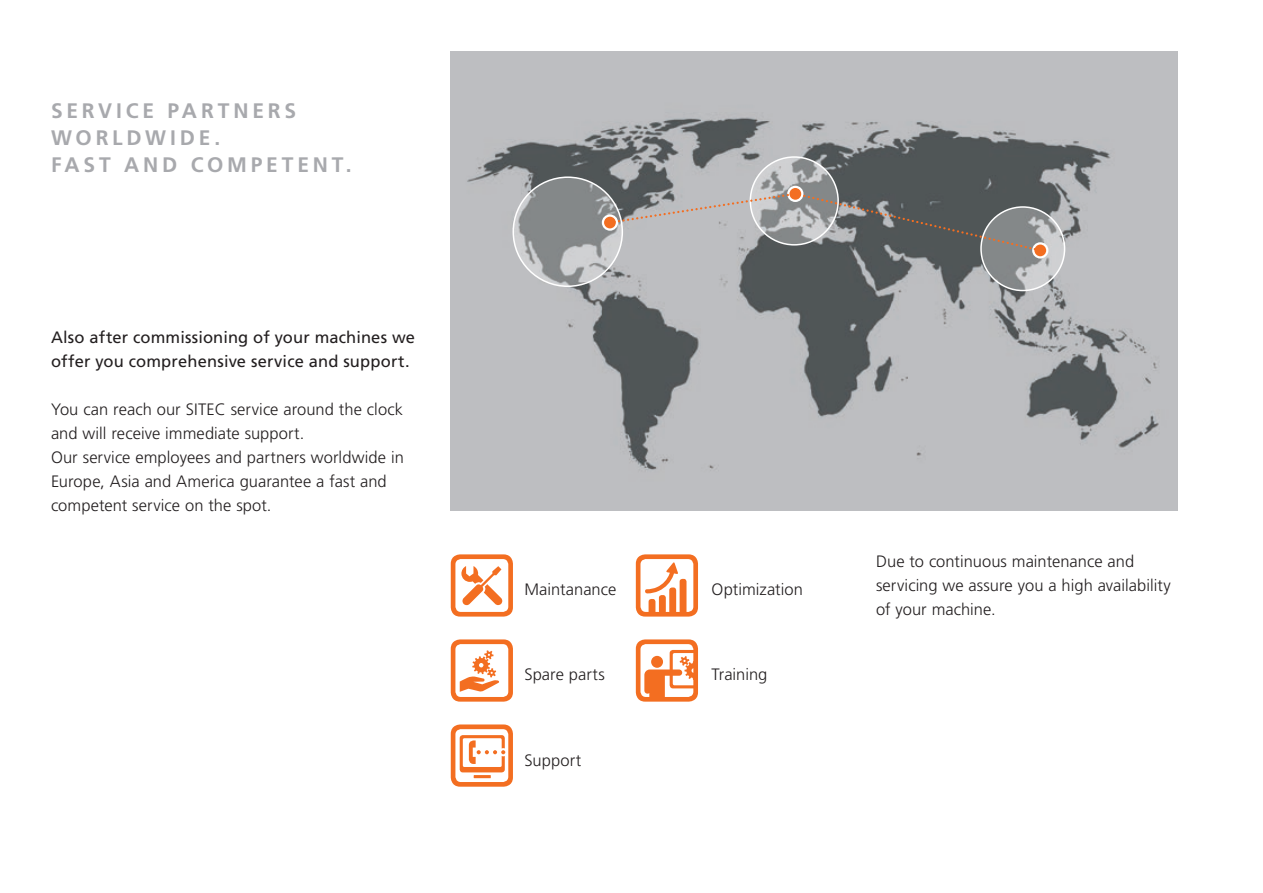
<style>
.page{position:relative;width:1263px;height:893px;background:#fff}
.page>*{position:absolute;margin:0;border:0;box-sizing:border-box;transform-origin:0 0}
.t1{font:700 21px "Frutiger";letter-spacing:.18em;color:#a8a9ad}
.t2{font:300 16.5px/24px "Frutiger";letter-spacing:.005em;color:#231f20}
.t3{font:16.5px "Frutiger";letter-spacing:.01em;color:#231f20}
</style>
<div class="page">
<hr style="left:1262px;top:0;width:1px;height:893px;background:#f36e21">
<img style="left:451px;top:51px;width:727px;height:460px">
<svg style="left:513px;top:177px;width:109px;height:109px;background:#9a9d9e"></svg>
<svg style="left:750px;top:157px;width:88px;height:88px;background:#aeb0b2"></svg>
<svg style="left:981px;top:207px;width:84px;height:84px;background:#adb0b1"></svg>
<div style="left:603px;top:216px;width:14px;height:14px;background:#f36e21;border-radius:50%"></div>
<div style="left:602px;top:214px;width:16px;height:17px;border:2px solid #fff;border-radius:50%"></div>
<svg style="left:788px;top:187px;width:14px;height:14px"></svg>
<div style="left:787px;top:186px;width:16px;height:16px;border:2px solid #fff;border-radius:50%"></div>
<svg style="left:1033px;top:243px;width:14px;height:14px"></svg>
<div style="left:1032px;top:242px;width:16px;height:17px;border:2px solid #fff;border-radius:50%"></div>
<svg style="left:610px;top:192px;width:431px;height:61px;background:#8a8b8b"></svg>
<svg style="left:636px;top:639px;width:62px;height:63px"></svg>
<svg style="left:636px;top:554px;width:62px;height:63px"></svg>
<svg style="left:451px;top:639px;width:62px;height:63px"></svg>
<svg style="left:451px;top:554px;width:62px;height:63px"></svg>
<svg style="left:451px;top:724px;width:62px;height:63px"></svg>
<p class="t1" style="left:51px;top:99px;width:247px">SERVICE PARTNERS</p>
<p class="t1" style="left:51px;top:126px;width:171px">WORLDWIDE.</p>
<p class="t1" style="left:51px;top:153px;width:302px">FAST AND COMPETENT.</p>
<p class="t3" style="left:51px;top:328px;width:366px">Also after commissioning of your machines we</p>
<p class="t3" style="left:51px;top:352px;width:360px">offer you comprehensive service and support.</p>
<p class="t2" style="left:51px;top:397px;width:353px">You can reach our SITEC service around the clock</p>
<p class="t2" style="left:51px;top:421px;width:255px">and will receive immediate support.</p>
<p class="t2" style="left:51px;top:445px;width:354px">Our service employees and partners worldwide in</p>
<p class="t2" style="left:51px;top:469px;width:337px">Europe, Asia and America guarantee a fast and</p>
<p class="t2" style="left:51px;top:493px;width:222px">competent service on the spot.</p>
<p class="t2" style="left:524px;top:578px;width:93px">Maintanance</p>
<p class="t2" style="left:524px;top:663px;width:82px">Spare parts</p>
<p class="t2" style="left:524px;top:748px;width:58px">Support</p>
<p class="t2" style="left:712px;top:578px;width:93px">Optimization</p>
<p class="t2" style="left:712px;top:663px;width:57px">Training</p>
<p class="t2" style="left:876px;top:550px;width:260px">Due to continuous maintenance and</p>
<p class="t2" style="left:876px;top:574px;width:296px">servicing we assure you a high availability of your machine.</p>
</div>
